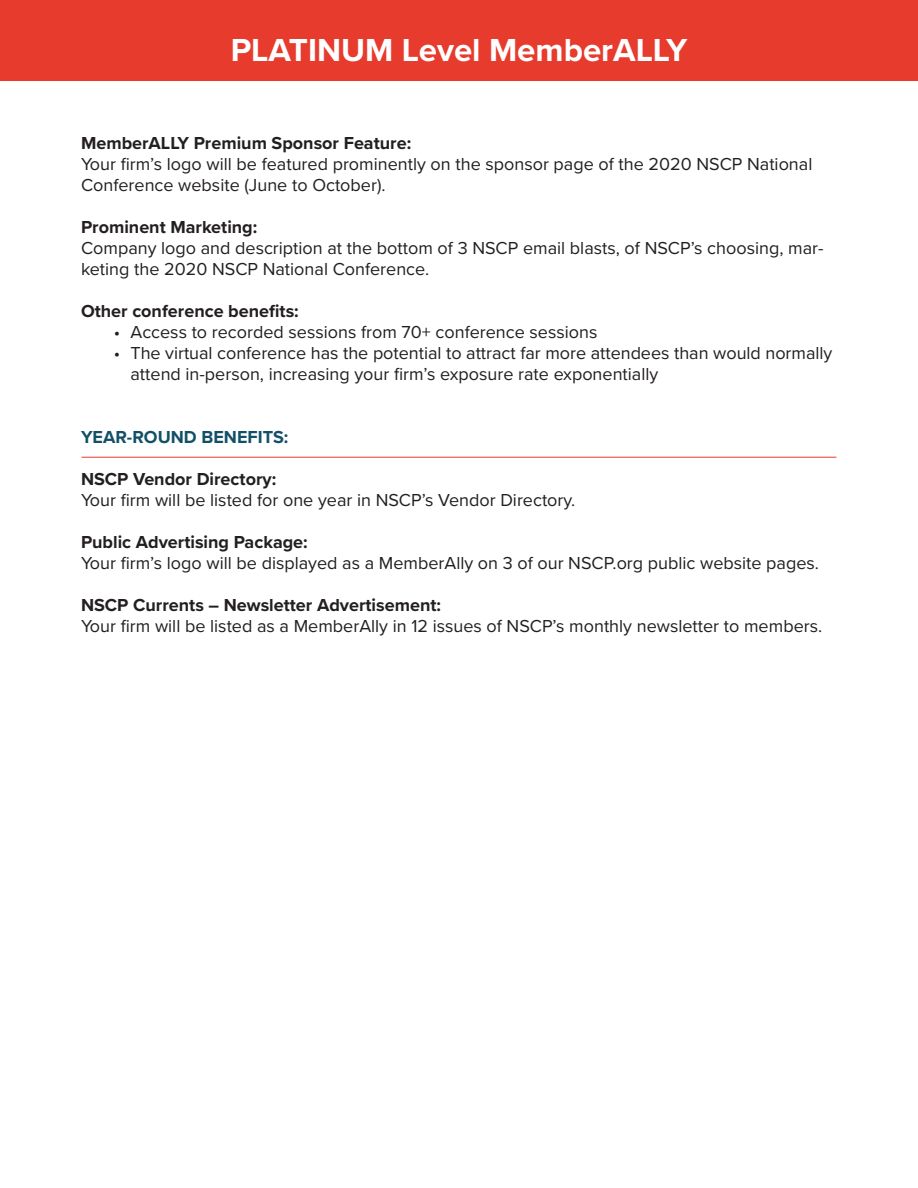
<style>
.page{position:relative;width:918px;height:1188px;background:#fff}
.page>*{position:absolute;margin:0;border:0;box-sizing:border-box;transform-origin:0 0}
.t1{font:700 33px "Proxima Nova";color:#fff}
.t2{font:18px/21px "Proxima Nova";color:#231f20}
.t3{font:700 18px "Proxima Nova";color:#231f20}
.t4{font:700 18px "Proxima Nova";color:#125068}
</style>
<div class="page">
<hr style="left:82px;top:457px;width:754px;height:1px;background:#e63b2e">
<div style="left:0;top:0;width:918px;height:81px;background:#e73b2e"></div>
<h1 class="t1" style="left:231px;top:25px;width:458px">PLATINUM Level MemberALLY</h1>
<p class="t3" style="left:81px;top:130px;width:332px">MemberALLY Premium Sponsor Feature:</p>
<p class="t2" style="left:81px;top:153px;width:733px">Your firm’s logo will be featured prominently on the sponsor page of the 2020 NSCP National<br>Conference website (June to October).</p>
<p class="t3" style="left:81px;top:214px;width:178px">Prominent Marketing:</p>
<p class="t2" style="left:81px;top:237px;width:744px">Company logo and description at the bottom of 3 NSCP email blasts, of NSCP’s choosing, mar&shy;keting the 2020 NSCP National Conference.</p>
<p class="t3" style="left:81px;top:298px;width:219px">Other conference benefits:</p>
<p class="t2" style="left:114px;top:321px;width:485px">• Access to recorded sessions from 70+ conference sessions</p>
<p class="t2" style="left:130px;top:342px;width:703px;text-indent:-17px">• The virtual conference has the potential to attract far more attendees than would normally attend in-person, increasing your firm’s exposure rate exponentially</p>
<p class="t4" style="left:81px;top:424px;width:209px">YEAR-ROUND BENEFITS:</p>
<p class="t3" style="left:81px;top:466px;width:197px">NSCP Vendor Directory:</p>
<p class="t2" style="left:81px;top:489px;width:496px">Your firm will be listed for one year in NSCP’s Vendor Directory.</p>
<p class="t3" style="left:81px;top:529px;width:228px">Public Advertising Package:</p>
<p class="t2" style="left:81px;top:552px;width:740px">Your firm’s logo will be displayed as a MemberAlly on 3 of our NSCP.org public website pages.</p>
<p class="t3" style="left:81px;top:592px;width:362px">NSCP Currents – Newsletter Advertisement:</p>
<p class="t2" style="left:81px;top:615px;width:743px">Your firm will be listed as a MemberAlly in 12 issues of NSCP’s monthly newsletter to members.</p>
</div>
